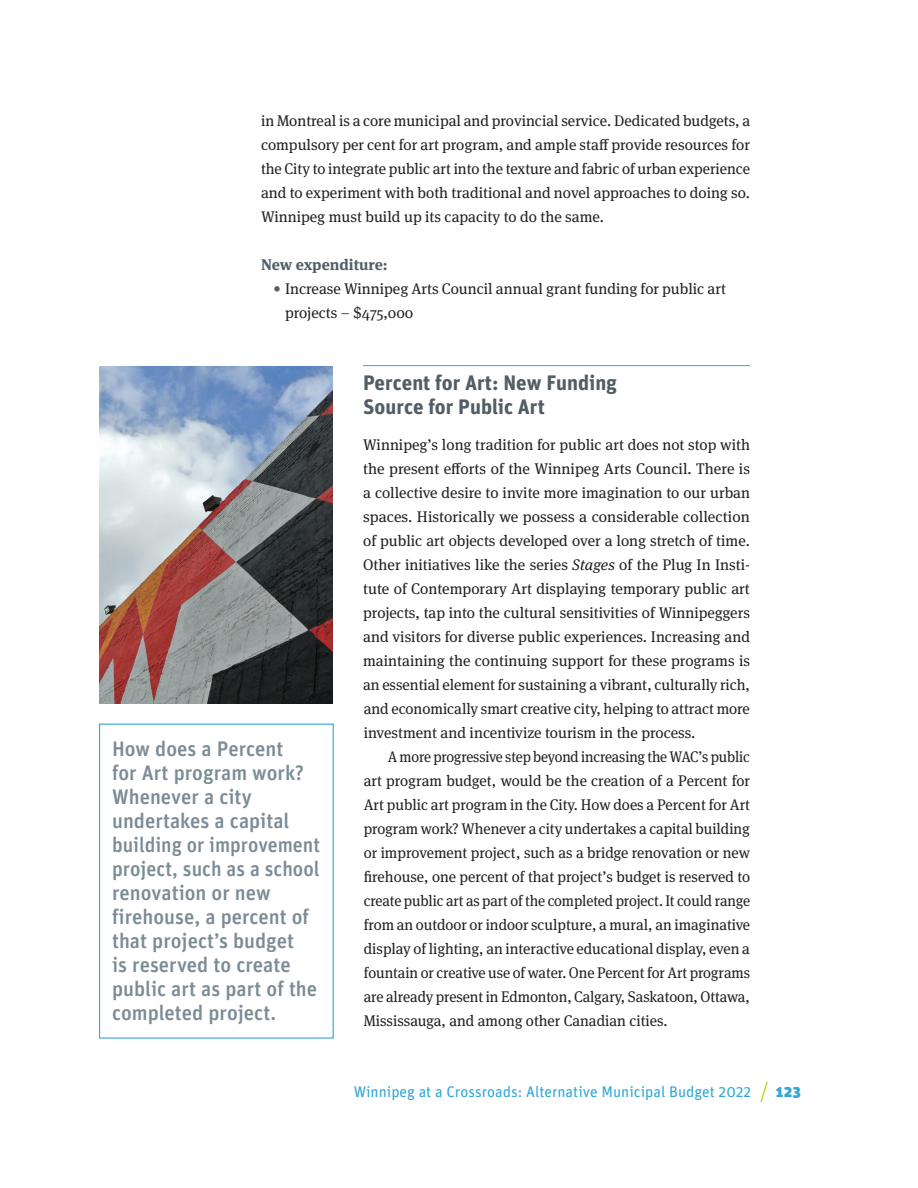
<style>
.page{position:relative;width:918px;height:1188px;background:#fff}
.page>*{position:absolute;margin:0;border:0;box-sizing:border-box;transform-origin:0 0}
.Pull_quote{font:500 21px/24px "Unit";color:#7b8c95}
.Subhead{font:700 21px/24px "Unit Pro";color:#525e65}
.Body_text__no_indent{font:15.3px/24px "Meta Serif OT";letter-spacing:-.005em;color:#231f20}
.Body_text{font:15.3px/24px "Meta Serif OT";color:#231f20;text-align:justify;scale:.94 1}
.Body_text-2{font:15.3px/24px "Meta Serif OT";color:#231f20;text-align:justify}
.t1{font:15.3px "Unit";color:#31a8d5}
.Sub_sub_subhead{font:700 15.3px "Meta Serif OT";color:#525e65}
.t2{font:900 15.3px "Unit";color:#31a8d5}
.s1{color:#525e65}
.s2{font-style:italic}
</style>
<div class="page">
<svg style="left:760px;top:1081px;width:8px;height:22px"></svg>
<hr style="left:363px;top:365px;width:387px;height:1px;background:#31a8d5">
<img style="left:99px;top:366px;width:234px;height:337px">
<div style="left:99px;top:724px;width:235px;height:315px;border:1px solid #31a8d5"></div>
<p class="Body_text-2" style="left:261px;top:109px;width:491px">in Montreal is a core municipal and provincial service. Dedicated budgets, a compulsory per cent for art program, and ample staff provide resources for the City to integrate public art into the texture and fabric of urban experience and to experiment with both traditional and novel approaches to doing so.<br>Winnipeg must build up its capacity to do the same.</p>
<p class="Sub_sub_subhead" style="left:261px;top:255px;width:128px">New expenditure:</p>
<p class="Body_text__no_indent" style="left:285px;top:277px;width:442px;text-indent:-12px"><span class="s1">•</span> Increase Winnipeg Arts Council annual grant funding for public art projects – $475,000</p>
<p class="Pull_quote" style="left:112px;top:737px;width:209px">How does a Percent<br>for Art program work?<br>Whenever a city undertakes a capital building or improvement project, such as a school renovation or new firehouse, a percent of that project’s budget<br>is reserved to create public art as part of the completed project.</p>
<p class="Subhead" style="left:363px;top:369px;width:255px">Percent for Art: New Funding<br>Source for Public Art</p>
<p class="Body_text__no_indent" style="left:363px;top:433px;width:388px;text-align:justify">Winnipeg’s long tradition for public art does not stop with the present efforts of the Winnipeg Arts Council. There is a collective desire to invite more imagination to our urban spaces. Historically we possess a considerable collection of public art objects developed over a long stretch of time.<br>Other initiatives like the series <span class="s2">Stages</span> of the Plug In Insti&shy;tute of Contemporary Art displaying temporary public art projects, tap into the cultural sensitivities of Winnipeggers and visitors for diverse public experiences. Increasing and maintaining the continuing support for these programs is an essential element for sustaining a vibrant, culturally rich, and economically smart creative city, helping to attract more investment and incentivize tourism in the process.</p>
<p class="Body_text" style="left:364px;top:745px;width:413px;text-indent:24px">A more progressive step beyond increasing the WAC’s public art program budget, would be the creation of a Percent for Art public art program in the City. How does a Percent for Art program work? Whenever a city undertakes a capital building or improvement project, such as a bridge renovation or new firehouse, one percent of that project’s budget is reserved to create public art as part of the completed project. It could range from an outdoor or indoor sculpture, a mural, an imaginative display of lighting, an interactive educational display, even a fountain or creative use of water. One Percent for Art programs are already present in Edmonton, Calgary, Saskatoon, Ottawa, Mississauga, and among other Canadian cities.</p>
<p class="t1" style="left:354px;top:1083px;width:399px">Winnipeg at a Crossroads: Alternative Municipal Budget 2022</p>
<p class="t2" style="left:776px;top:1082px;width:26px">123</p>
</div>
